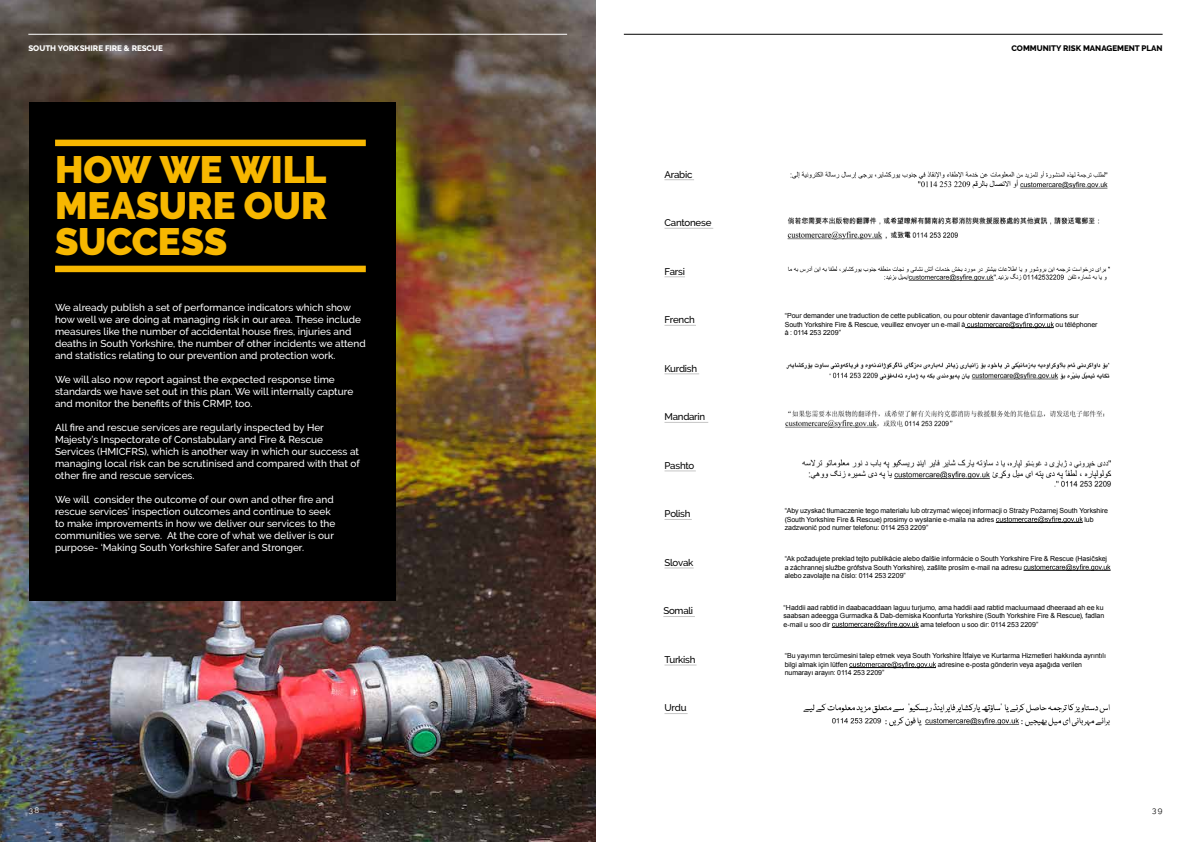
<style>
.page{position:relative;width:1191px;height:842px;background:#fff}
.page>*{position:absolute;margin:0;border:0;box-sizing:border-box;transform-origin:0 0}
.t1{font:900 38px/36px "Raleway";letter-spacing:-.005em;color:#f7b700;text-align:justify}
.t2{font:500 10px/12px "Raleway";color:#fff}
.t3{font:500 9.7px "Raleway";letter-spacing:-.025em;color:#000}
.t4{font:800 8px "Raleway";color:#000}
.t5{font:800 8px "Raleway";color:#fff}
.t6{font:8px "Raleway";color:#000}
.t7{font:8px "Raleway";color:#fff}
.t8{font:7px/8.4px "Arial";letter-spacing:-.01em;color:#000}
</style>
<div class="page">
<img style="left:0;top:0;width:595px;height:842px">
<hr style="left:624px;top:34px;width:538px;height:1px;background:#000">
<hr style="left:28px;top:34px;width:539px;height:1px;background:#fff">
<img style="left:790px;top:171px;width:318px;height:18px">
<hr style="left:664px;top:179px;width:30px;height:1px;background:#c6c6c6">
<img style="left:787px;top:217px;width:312px;height:23px">
<hr style="left:664px;top:228px;width:49px;height:1px;background:#c6c6c6">
<img style="left:787px;top:266px;width:323px;height:16px">
<svg style="left:665px;top:277px;width:20px;height:1px"></svg>
<hr style="left:965px;top:327px;width:88px;height:1px;background:#000">
<svg style="left:967px;top:322px;width:87px;height:6px"></svg>
<hr style="left:664px;top:325px;width:32px;height:1px;background:#c6c6c6">
<img style="left:786px;top:361px;width:324px;height:19px">
<hr style="left:664px;top:374px;width:35px;height:1px;background:#c6c6c6">
<img style="left:785px;top:410px;width:320px;height:18px">
<hr style="left:664px;top:422px;width:44px;height:1px;background:#c6c6c6">
<img style="left:802px;top:459px;width:310px;height:28px">
<hr style="left:664px;top:471px;width:32px;height:1px;background:#c6c6c6">
<svg style="left:664px;top:713px;width:23px;height:1px"></svg>
<img style="left:803px;top:703px;width:307px;height:24px">
<hr style="left:995px;top:522px;width:87px;height:1px;background:#000">
<svg style="left:996px;top:516px;width:86px;height:7px"></svg>
<svg style="left:664px;top:519px;width:28px;height:1px"></svg>
<svg style="left:1023px;top:564px;width:87px;height:7px"></svg>
<svg style="left:664px;top:568px;width:29px;height:1px"></svg>
<svg style="left:832px;top:621px;width:87px;height:7px"></svg>
<hr style="left:663px;top:616px;width:32px;height:1px;background:#c6c6c6">
<svg style="left:849px;top:662px;width:87px;height:6px"></svg>
<hr style="left:664px;top:665px;width:32px;height:1px;background:#c6c6c6">
<div style="left:29px;top:102px;width:366px;height:499px;background:#000"></div>
<div style="left:55px;top:266px;width:311px;height:6px;background:#f7b700"></div>
<div style="left:55px;top:140px;width:311px;height:6px;background:#f7b700"></div>
<p class="t5" style="left:28px;top:44px;width:136px">SOUTH YORKSHIRE FIRE &amp; RESCUE</p>
<h1 class="t1" style="left:55px;top:152px;width:273px">HOW WE WILL MEASURE OUR SUCCESS</h1>
<p class="t2" style="left:55px;top:302px;width:312px">We already publish a set of performance indicators which show how well we are doing at managing risk in our area. These include measures like the number of accidental house fires, injuries and deaths in South Yorkshire, the number of other incidents we attend and statistics relating to our prevention and protection work.</p>
<h2 class="t2" style="left:55px;top:374px;width:300px">We will also now report against the expected response time standards we have set out in this plan. We will internally capture and monitor the benefits of this CRMP, too.</h2>
<p class="t2" style="left:55px;top:422px;width:306px">All fire and rescue services are regularly inspected by Her Majesty’s Inspectorate of Constabulary and Fire &amp; Rescue Services (HMICFRS), which is another way in which our success at managing local risk can be scrutinised and compared with that of other fire and rescue services.</p>
<p class="t2" style="left:55px;top:494px;width:282px">We will consider the outcome of our own and other fire and rescue services’ inspection outcomes and continue to seek to make improvements in how we deliver our services to the communities we serve. At the core of what we deliver is our purpose- ‘Making South Yorkshire Safer and Stronger.</p>
<p class="t7" style="left:29px;top:805px;width:12px">38</p>
<h3 class="t3" style="left:664px;top:169px;width:29px">Arabic</h3>
<h3 class="t3" style="left:664px;top:217px;width:49px">Cantonese</h3>
<h3 class="t3" style="left:664px;top:266px;width:22px">Farsi</h3>
<h3 class="t3" style="left:664px;top:314px;width:32px">French</h3>
<h3 class="t3" style="left:664px;top:363px;width:34px">Kurdish</h3>
<h3 class="t3" style="left:664px;top:411px;width:42px">Mandarin</h3>
<h3 class="t3" style="left:664px;top:460px;width:31px">Pashto</h3>
<h3 class="t3" style="left:664px;top:508px;width:28px">Polish</h3>
<h3 class="t3" style="left:664px;top:557px;width:30px">Slovak</h3>
<h3 class="t3" style="left:663px;top:605px;width:31px">Somali</h3>
<h3 class="t3" style="left:664px;top:654px;width:33px">Turkish</h3>
<h3 class="t3" style="left:664px;top:702px;width:23px">Urdu</h3>
<p class="t4" style="left:1011px;top:44px;width:153px">COMMUNITY RISK MANAGEMENT PLAN</p>
<p class="t8" style="left:784px;top:312px;width:296px">“Pour demander une traduction de cette publication, ou pour obtenir davantage d’informations sur<br>South Yorkshire Fire &amp; Rescue, veuillez envoyer un e-mail à</p>
<p class="t8" style="left:1055px;top:320px;width:43px">ou téléphoner</p>
<p class="t8" style="left:784px;top:329px;width:58px">à : 0114 253 2209”</p>
<p class="t8" style="left:784px;top:507px;width:325px">“Aby uzyskać tłumaczenie tego materiału lub otrzymać więcej informacji o Straży Pożarnej South Yorkshire (South Yorkshire Fire &amp; Rescue) prosimy o wysłanie e-maila na adres</p>
<p class="t8" style="left:1084px;top:515px;width:11px">lub</p>
<p class="t8" style="left:784px;top:523px;width:145px">zadzwonić pod numer telefonu: 0114 253 2209”</p>
<p class="t8" style="left:784px;top:554px;width:324px">“Ak požadujete preklad tejto publikácie alebo ďalšie informácie o South Yorkshire Fire &amp; Rescue (Hasičskej a záchrannej službe grófstva South Yorkshire), zašlite prosím e-mail na adresu<br>alebo zavolajte na číslo: 0114 253 2209”</p>
<p class="t8" style="left:783px;top:603px;width:322px;text-align:justify">“Haddii aad rabtid in daabacaddaan laguu turjumo, ama haddii aad rabtid macluumaad dheeraad ah ee ku saabsan adeegga Gurmadka &amp; Dab-demiska Koonfurta Yorkshire (South Yorkshire Fire &amp; Rescue), fadlan e-mail u soo dir</p>
<p class="t8" style="left:920px;top:620px;width:120px">ama telefoon u soo dir: 0114 253 2209”</p>
<p class="t8" style="left:784px;top:652px;width:323px">“Bu yayımın tercümesini talep etmek veya South Yorkshire İtfaiye ve Kurtarma Hizmetleri hakkında ayrıntılı bilgi almak için lütfen</p>
<p class="t8" style="left:937px;top:660px;width:146px">adresine e-posta gönderin veya aşağıda verilen</p>
<p class="t8" style="left:784px;top:669px;width:101px">numarayı arayın: 0114 253 2209”</p>
<p class="t6" style="left:1152px;top:805px;width:12px">39</p>
</div>
